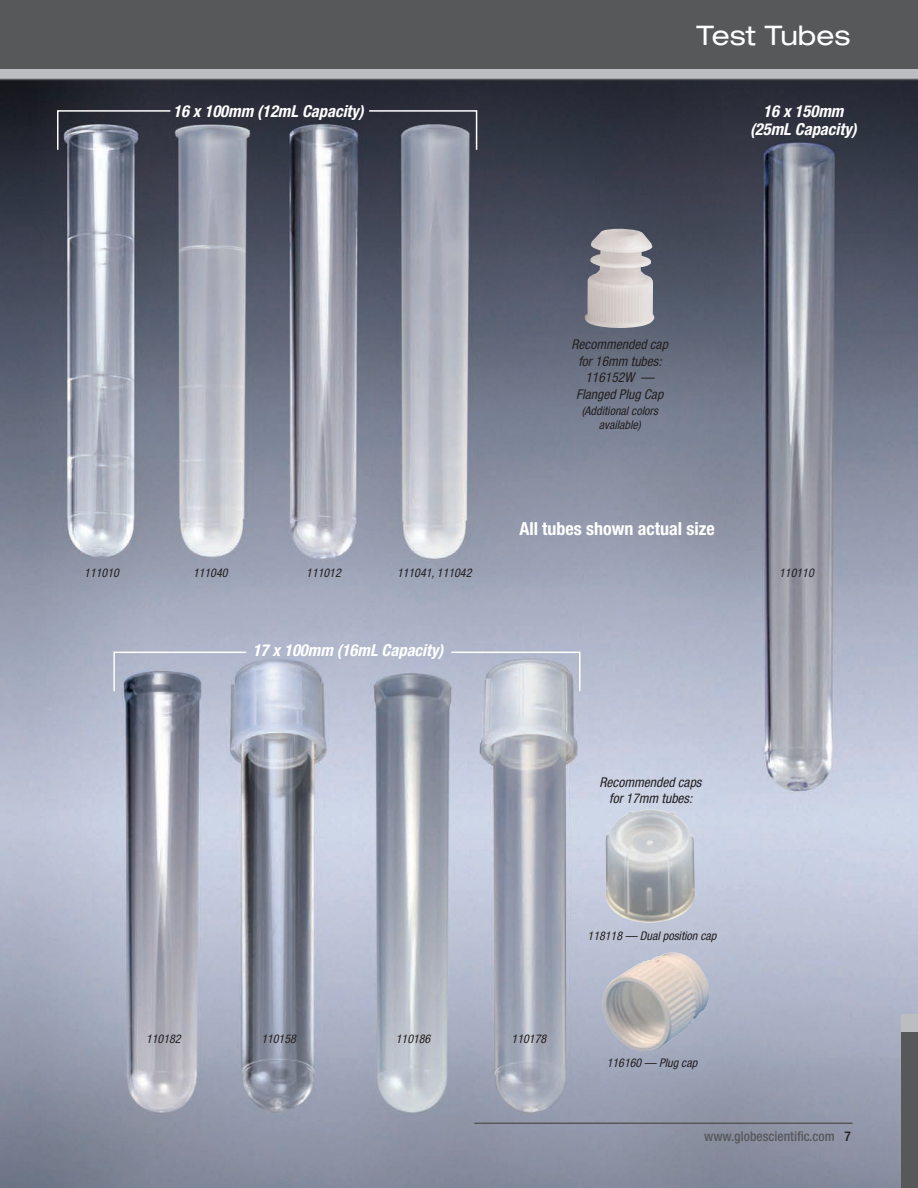
<style>
.page{position:relative;width:918px;height:1188px;background:#fff}
.page>*{position:absolute;margin:0;border:0;box-sizing:border-box;transform-origin:0 0}
.t1{font:expanded 27px "Helvetica Neue";color:#fff}
.t2{font:700 condensed 18px "Helvetica Neue";color:#fff}
.t3{font:italic 700 condensed 16.5px/18px "Helvetica Neue";color:#fff;text-align:center}
.t4{font:italic condensed 13.5px/16.5px "Helvetica Neue";color:#231f20;text-align:center}
.t5{font:500 condensed 13.5px "Helvetica Neue";color:#57585a}
.t6{font:italic condensed 12px/13.5px "Helvetica Neue";color:#231f20;text-align:center}
.s1{color:#231f20}
</style>
<div class="page">
<img style="left:1px;top:78px;width:917px;height:1110px">
<img style="left:605px;top:810px;width:91px;height:113px">
<img style="left:599px;top:952px;width:115px;height:106px">
<svg style="left:368px;top:109px;width:110px;height:42px;background:#606470"></svg>
<svg style="left:113px;top:651px;width:135px;height:42px;background:#a1a8ba"></svg>
<svg style="left:450px;top:651px;width:131px;height:42px;background:#c0c5d2"></svg>
<img style="left:583px;top:229px;width:72px;height:99px">
<svg style="left:56px;top:109px;width:116px;height:42px;background:#575b68"></svg>
<div style="left:0;top:0;width:918px;height:78px;background:#bcbdc0"></div>
<div style="left:0;top:0;width:918px;height:69px;background:#57585a"></div>
<hr style="left:474px;top:1123px;width:378px;height:1px;background:#57585a">
<div style="left:901px;top:1014px;width:17px;height:174px;background:#bcbdc0"></div>
<div style="left:901px;top:1032px;width:17px;height:156px;background:#57585a"></div>
<hr style="left:0;top:79px;width:918px;height:1px;background:#57585a">
<h3 class="t3" style="left:173px;top:102px;width:192px">16 x 100mm (12mL Capacity)</h3>
<h1 class="t1" style="left:696px;top:19px;width:156px">Test Tubes</h1>
<h3 class="t3" style="left:750px;top:102px;width:108px">16 x 150mm (25mL Capacity)</h3>
<p class="t4" style="left:572px;top:336px;width:98px">Recommended cap for 16mm tubes:<br>116152W —<br>Flanged Plug Cap</p>
<p class="t6" style="left:582px;top:404px;width:78px">(Additional colors available)</p>
<h2 class="t2" style="left:519px;top:517px;width:197px">All tubes shown actual size</h2>
<p class="t6" style="left:84px;top:566px;width:36px">111010</p>
<p class="t6" style="left:779px;top:566px;width:36px">110110</p>
<p class="t6" style="left:193px;top:566px;width:36px">111040</p>
<p class="t6" style="left:306px;top:566px;width:36px">111012</p>
<p class="t6" style="left:397px;top:566px;width:76px">111041, 111042</p>
<h3 class="t3" style="left:253px;top:641px;width:192px">17 x 100mm (16mL Capacity)</h3>
<p class="t4" style="left:600px;top:774px;width:103px">Recommended caps for 17mm tubes:</p>
<p class="t6" style="left:146px;top:1032px;width:36px">110182</p>
<p class="t6" style="left:261px;top:1032px;width:36px">110158</p>
<p class="t6" style="left:396px;top:1032px;width:36px">110186</p>
<p class="t6" style="left:512px;top:1032px;width:36px">110178</p>
<p class="t6" style="left:588px;top:929px;width:130px">118118 — Dual position cap</p>
<p class="t6" style="left:607px;top:1056px;width:92px">116160 — Plug cap</p>
<p class="t5" style="left:704px;top:1128px;width:148px">www.globescientific.com <span class="s1">7</span></p>
</div>
